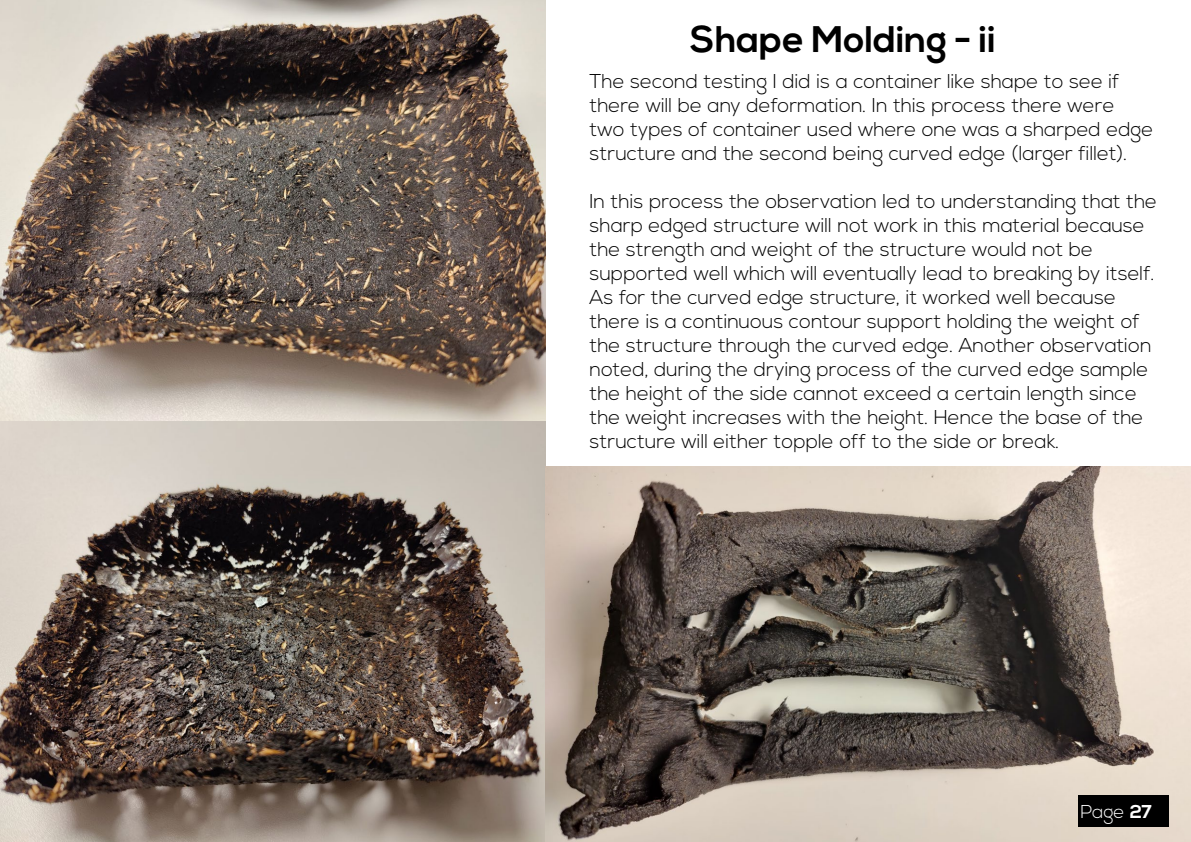
<style>
.page{position:relative;width:1191px;height:842px;background:#fff}
.page>*{position:absolute;margin:0;border:0;box-sizing:border-box;transform-origin:0 0}
.t1{font:700 37px "Nexa";color:#000}
.t2{font:300 20px/24px "Nexa";color:#000}
.t3{font:300 18.6px "Nexa";color:#fff}
.s1{font-weight:700}
</style>
<div class="page">
<img style="left:0;top:0;width:545px;height:842px">
<img style="left:545px;top:467px;width:646px;height:375px">
<div style="left:1078px;top:795px;width:91px;height:32px;background:#000"></div>
<h1 class="t1" style="left:690px;top:18px;width:307px">Shape Molding - ii</h1>
<p class="t2" style="left:589px;top:70px;width:565px">The second testing I did is a container like shape to see if there will be any deformation. In this process there were two types of container used where one was a sharped edge structure and the second being curved edge (larger fillet).</p>
<p class="t2" style="left:589px;top:190px;width:569px">In this process the observation led to understanding that the sharp edged structure will not work in this material because the strength and weight of the structure would not be supported well which will eventually lead to breaking by itself.<br>As for the curved edge structure, it worked well because there is a continuous contour support holding the weight of the structure through the curved edge. Another observation noted, during the drying process of the curved edge sample the height of the side cannot exceed a certain length since the weight increases with the height. Hence the base of the structure will either topple off to the side or break.</p>
<p class="t3" style="left:1080px;top:801px;width:73px">Page <span class="s1">27</span></p>
</div>
